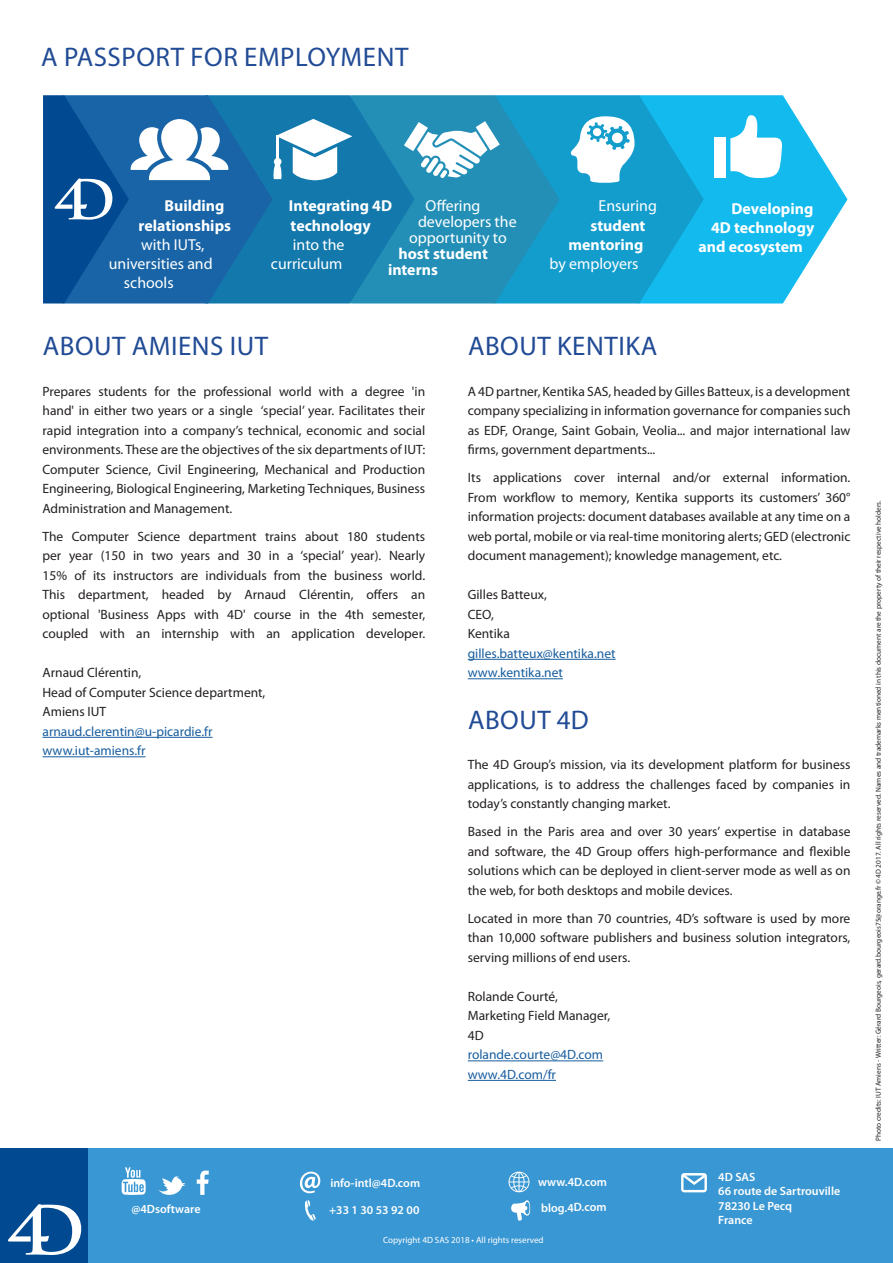
<style>
.page{position:relative;width:893px;height:1263px;background:#fff}
.page>*{position:absolute;margin:0;border:0;box-sizing:border-box;transform-origin:0 0}
.t1{font:27px "Myriad Pro";letter-spacing:.02em;color:#214b95}
.t2{font:700 15.9px/19px "Myriad Pro";color:#fff}
.t3{font:15.9px/19px "Myriad Pro";color:#fff;text-align:right}
.t4{font:13.5px/19.5px "Myriad Pro";color:#231f20;text-align:justify}
.t5{font:13.5px/19.5px "Myriad Pro";color:#175d9e}
.t6{font:600 12px/14.4px "Myriad Pro";color:#fff}
.t7{font:9px "Myriad Pro";color:#fff}
.t8{font:7.35px "Myriad Pro";color:#231f20}
</style>
<div class="page">
<hr style="left:43px;top:737px;width:170px;height:1px;background:#175d9e">
<hr style="left:43px;top:756px;width:103px;height:1px;background:#175d9e">
<hr style="left:468px;top:659px;width:148px;height:1px;background:#175d9e">
<hr style="left:468px;top:678px;width:95px;height:1px;background:#175d9e">
<hr style="left:468px;top:1060px;width:135px;height:1px;background:#175d9e">
<hr style="left:468px;top:1080px;width:88px;height:1px;background:#175d9e">
<div style="left:6px;top:1148px;width:887px;height:115px;background:#3997d3"></div>
<div style="left:0;top:1148px;width:87px;height:115px;background:#014990"></div>
<svg style="left:8px;top:1204px;width:73px;height:51px"></svg>
<svg style="left:681px;top:1173px;width:26px;height:19px"></svg>
<svg style="left:300px;top:1171px;width:20px;height:22px"></svg>
<svg style="left:305px;top:1200px;width:11px;height:21px"></svg>
<svg style="left:509px;top:1171px;width:20px;height:21px"></svg>
<svg style="left:511px;top:1200px;width:20px;height:21px"></svg>
<svg style="left:158px;top:1176px;width:27px;height:19px"></svg>
<svg style="left:197px;top:1170px;width:12px;height:25px"></svg>
<svg style="left:121px;top:1167px;width:25px;height:28px"></svg>
<svg style="left:43px;top:95px;width:804px;height:208px;background:#3398c6"></svg>
<h1 class="t1" style="left:41px;top:40px;width:369px">A PASSPORT FOR EMPLOYMENT</h1>
<p class="t2" style="left:139px;top:196px;width:94px;text-indent:26px">Building relationships</p>
<p class="t3" style="left:141px;top:234px;width:65px">with IUTs,</p>
<p class="t3" style="left:109px;top:253px;width:105px">universities and</p>
<p class="t3" style="left:124px;top:273px;width:51px">schools</p>
<p class="t3" style="left:426px;top:196px;width:56px">Offering</p>
<p class="t3" style="left:418px;top:212px;width:100px">developers the</p>
<p class="t3" style="left:409px;top:228px;width:99px">opportunity to</p>
<p class="t2" style="left:388px;top:245px;width:101px;line-height:15.9px;text-indent:11px">host student interns</p>
<p class="t2" style="left:289px;top:196px;width:105px">Integrating 4D technology</p>
<p class="t3" style="left:271px;top:234px;width:75px">into the curriculum</p>
<p class="t3" style="left:599px;top:196px;width:60px">Ensuring</p>
<p class="t2" style="left:568px;top:215px;width:78px;text-align:right">student mentoring</p>
<p class="t3" style="left:549px;top:253px;width:91px">by employers</p>
<p class="t2" style="left:731px;top:198px;width:83px">Developing</p>
<p class="t2" style="left:711px;top:217px;width:105px">4D technology</p>
<p class="t2" style="left:698px;top:236px;width:106px">and ecosystem</p>
<h1 class="t1" style="left:43px;top:329px;width:227px">ABOUT AMIENS IUT</h1>
<p class="t4" style="left:43px;top:381px;width:384px">Prepares students for the professional world with a degree 'in hand' in either two years or a single ‘special’ year. Facilitates their rapid integration into a company’s technical, economic and social environments. These are the objectives of the six departments of IUT:<br>Computer Science, Civil Engineering, Mechanical and Production Engineering, Biological Engineering, Marketing Techniques, Business Administration and Management.</p>
<p class="t4" style="left:43px;top:526px;width:384px">The Computer Science department trains about 180 students per year (150 in two years and 30 in a ‘special’ year). Nearly 15% of its instructors are individuals from the business world.<br>This department, headed by Arnaud Clérentin, offers an optional 'Business Apps with 4D' course in the 4th semester, coupled with an internship with an application developer.</p>
<p class="t4" style="left:43px;top:663px;width:224px;text-align:left">Arnaud Clérentin,<br>Head of Computer Science department,<br>Amiens IUT</p>
<p class="t5" style="left:43px;top:721px;width:172px">arnaud.clerentin@u-picardie.fr www.iut-amiens.fr</p>
<h1 class="t1" style="left:468px;top:329px;width:191px">ABOUT KENTIKA</h1>
<p class="t4" style="left:468px;top:381px;width:384px">A 4D partner, Kentika SAS, headed by Gilles Batteux, is a development company specializing in information governance for companies such as EDF, Orange, Saint Gobain, Veolia... and major international law firms, government departments...</p>
<p class="t4" style="left:468px;top:468px;width:384px">Its applications cover internal and/or external information.<br>From workflow to memory, Kentika supports its customers’ 360° information projects: document databases available at any time on a web portal, mobile or via real-time monitoring alerts; GED (electronic document management); knowledge management, etc.</p>
<p class="t4" style="left:468px;top:585px;width:81px;text-align:left">Gilles Batteux,<br>CEO,<br>Kentika</p>
<p class="t5" style="left:468px;top:643px;width:149px">gilles.batteux@kentika.net www.kentika.net</p>
<h1 class="t1" style="left:468px;top:703px;width:122px">ABOUT 4D</h1>
<p class="t4" style="left:468px;top:755px;width:384px">The 4D Group’s mission, via its development platform for business applications, is to address the challenges faced by companies in today’s constantly changing market.</p>
<p class="t4" style="left:468px;top:822px;width:384px">Based in the Paris area and over 30 years’ expertise in database and software, the 4D Group offers high-performance and flexible solutions which can be deployed in client-server mode as well as on the web, for both desktops and mobile devices.</p>
<p class="t4" style="left:468px;top:908px;width:384px">Located in more than 70 countries, 4D’s software is used by more than 10,000 software publishers and business solution integrators, serving millions of end users.</p>
<p class="t4" style="left:468px;top:986px;width:144px;text-align:left">Rolande Courté,<br>Marketing Field Manager,<br>4D</p>
<p class="t5" style="left:468px;top:1045px;width:137px">rolande.courte@4D.com www.4D.com/fr</p>
<p class="t6" style="left:330px;top:1175px;width:91px">info-intl@4D.com</p>
<p class="t6" style="left:329px;top:1202px;width:92px">+33 1 30 53 92 00</p>
<p class="t6" style="left:538px;top:1175px;width:70px">www.4D.com</p>
<p class="t6" style="left:131px;top:1202px;width:71px">@4Dsoftware</p>
<p class="t6" style="left:541px;top:1200px;width:67px;rotate:-1deg">blog.4D.com</p>
<p class="t7" style="left:383px;top:1234px;width:162px">Copyright 4D SAS 2018 • All rights reserved</p>
<p class="t6" style="left:718px;top:1169px;width:124px">4D SAS<br>66 route de Sartrouville<br>78230 Le Pecq<br>France</p>
<p class="t8" style="left:874px;top:1141px;width:642px;rotate:-90deg">Photo credits: IUT Amiens - Writter: Gérard Bourgeois, gerard.bourgeois75@orange.fr © 4D 2017. All rights reserved. Names and trademarks mentioned in this document are the property of their respective holders.</p>
</div>
